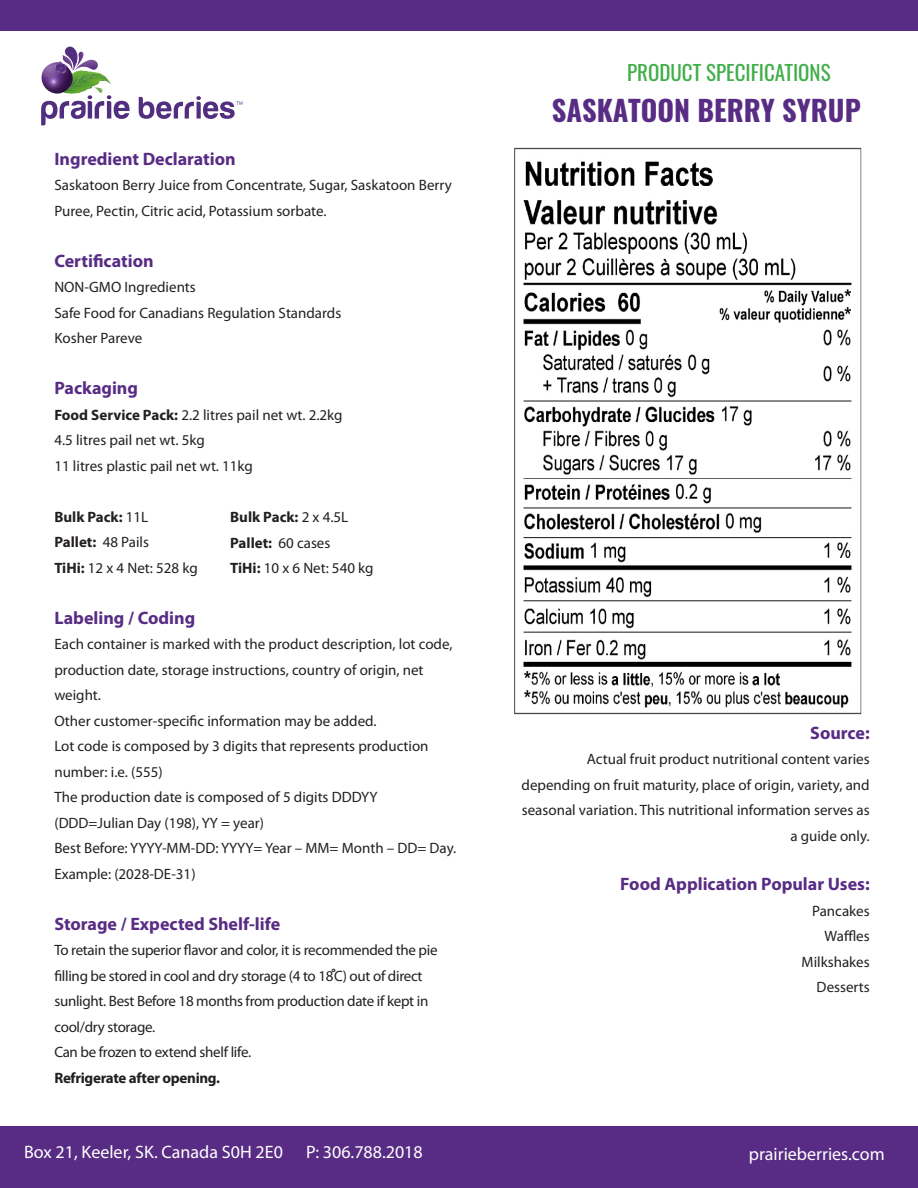
<style>
.page{position:relative;width:918px;height:1188px;background:#fff}
.page>*{position:absolute;margin:0;border:0;box-sizing:border-box;transform-origin:0 0}
.Product_Name{font:700 28.5px "Oswald";color:#582c84}
.t1{font:21px "Oswald";color:#40ae49}
.Section_Header{font:700 18px "Myriad Pro";color:#582c84}
.t2{font:18px "Myriad Pro";color:#fff}
.Body_Copy{font:15px/25.5px "Myriad Pro";color:#231f20}
.Body_Copy-2{font:15px/25.5px "Myriad Pro";letter-spacing:-.02em;color:#231f20}
.Body_Copy-3{font:700 15px "Myriad Pro";letter-spacing:-.02em;color:#231f20}
.Body_Copy-4{font:700 15px "Myriad Pro";color:#231f20}
.s1{font-weight:700}
.s2{font-weight:400}
.s3{font-family:"Oswald";font-weight:700}
</style>
<div class="page">
<div style="left:0;top:1127px;width:918px;height:61px;background:#582c84"></div>
<div style="left:0;top:0;width:918px;height:31px;background:#582c84"></div>
<svg style="left:41px;top:47px;width:202px;height:78px"></svg>
<img style="left:514px;top:148px;width:347px;height:567px">
<p class="t1" style="left:627px;top:53px;width:205px">PRODUCT SPECIFICATIONS</p>
<p class="Section_Header" style="left:54px;top:147px;width:183px">Ingredient Declaration</p>
<p class="Body_Copy" style="left:54px;top:172px;width:399px">Saskatoon Berry Juice from Concentrate, Sugar, Saskatoon Berry<br>Puree, Pectin, Citric acid, Potassium sorbate.</p>
<p class="Section_Header" style="left:54px;top:249px;width:101px">Certification</p>
<p class="Body_Copy" style="left:54px;top:274px;width:143px">NON-GMO Ingredients</p>
<p class="Body_Copy" style="left:54px;top:300px;width:288px">Safe Food for Canadians Regulation Standards</p>
<p class="Body_Copy" style="left:54px;top:325px;width:89px">Kosher Pareve</p>
<p class="Section_Header" style="left:54px;top:376px;width:85px">Packaging</p>
<p class="Body_Copy" style="left:54px;top:402px;width:290px"><span class="s1">Food Service Pack:</span> 2.2 litres pail net wt. 2.2kg</p>
<p class="Body_Copy" style="left:54px;top:427px;width:152px">4.5 litres pail net wt. 5kg</p>
<p class="Body_Copy" style="left:54px;top:453px;width:200px">11 litres plastic pail net wt. 11kg</p>
<p class="Body_Copy-4" style="left:54px;top:507px;width:95px">Bulk Pack: <span class="s2">11L</span></p>
<p class="Body_Copy-3" style="left:54px;top:532px;width:96px">Pallet: <span class="s2">48 Pails</span></p>
<p class="Body_Copy" style="left:54px;top:555px;width:145px"><span class="s1">TiHi:</span> 12 x 4 Net: 528 kg</p>
<p class="Section_Header" style="left:54px;top:606px;width:142px">Labeling / Coding</p>
<p class="Body_Copy" style="left:54px;top:631px;width:400px">Each container is marked with the product description, lot code, production date, storage instructions, country of origin, net weight.</p>
<p class="Body_Copy" style="left:54px;top:708px;width:324px">Other customer-specific information may be added.</p>
<p class="Body_Copy" style="left:54px;top:733px;width:376px">Lot code is composed by 3 digits that represents production number: i.e. (555)</p>
<p class="Body_Copy" style="left:54px;top:784px;width:325px">The production date is composed of 5 digits DDDYY (DDD=Julian Day (198), YY = year)</p>
<p class="Body_Copy" style="left:54px;top:835px;width:403px">Best Before: YYYY-MM-DD: YYYY= Year – MM= Month – DD= Day.</p>
<p class="Body_Copy" style="left:54px;top:861px;width:143px">Example: (2028-DE-31)</p>
<p class="Section_Header" style="left:54px;top:912px;width:227px">Storage / Expected Shelf-life</p>
<p class="Body_Copy-2" style="left:54px;top:937px;width:385px">To retain the superior flavor and color, it is recommended the pie filling be stored in cool and dry storage (4 to 18<span class="s3">˚</span>C) out of direct sunlight. Best Before 18 months from production date if kept in cool/dry storage.</p>
<p class="Body_Copy-2" style="left:54px;top:1039px;width:198px">Can be frozen to extend shelf life.</p>
<p class="Body_Copy-3" style="left:54px;top:1068px;width:167px">Refrigerate after opening.</p>
<p class="Body_Copy-4" style="left:230px;top:508px;width:120px">Bulk Pack: <span class="s2">2 x 4.5L</span></p>
<p class="Body_Copy-3" style="left:230px;top:533px;width:102px">Pallet: <span class="s2">60 cases</span></p>
<p class="Body_Copy" style="left:230px;top:555px;width:145px"><span class="s1">TiHi:</span> 10 x 6 Net: 540 kg</p>
<p class="Product_Name" style="left:552px;top:90px;width:311px">SASKATOON BERRY SYRUP</p>
<p class="Section_Header" style="left:810px;top:721px;width:61px">Source:</p>
<p class="Body_Copy" style="left:522px;top:746px;width:350px;text-align:right">Actual fruit product nutritional content varies depending on fruit maturity, place of origin, variety, and seasonal variation. This nutritional information serves as a guide only.</p>
<p class="Section_Header" style="left:620px;top:872px;width:251px">Food Application Popular Uses:</p>
<p class="Body_Copy" style="left:812px;top:898px;width:59px">Pancakes</p>
<p class="Body_Copy" style="left:825px;top:923px;width:47px">Waffles</p>
<p class="Body_Copy" style="left:801px;top:949px;width:70px">Milkshakes</p>
<p class="Body_Copy" style="left:817px;top:974px;width:55px">Desserts</p>
<p class="t2" style="left:24px;top:1141px;width:260px">Box 21, Keeler, SK. Canada S0H 2E0</p>
<p class="t2" style="left:306px;top:1141px;width:118px">P: 306.788.2018</p>
<p class="t2" style="left:749px;top:1143px;width:138px">prairieberries.com</p>
</div>
